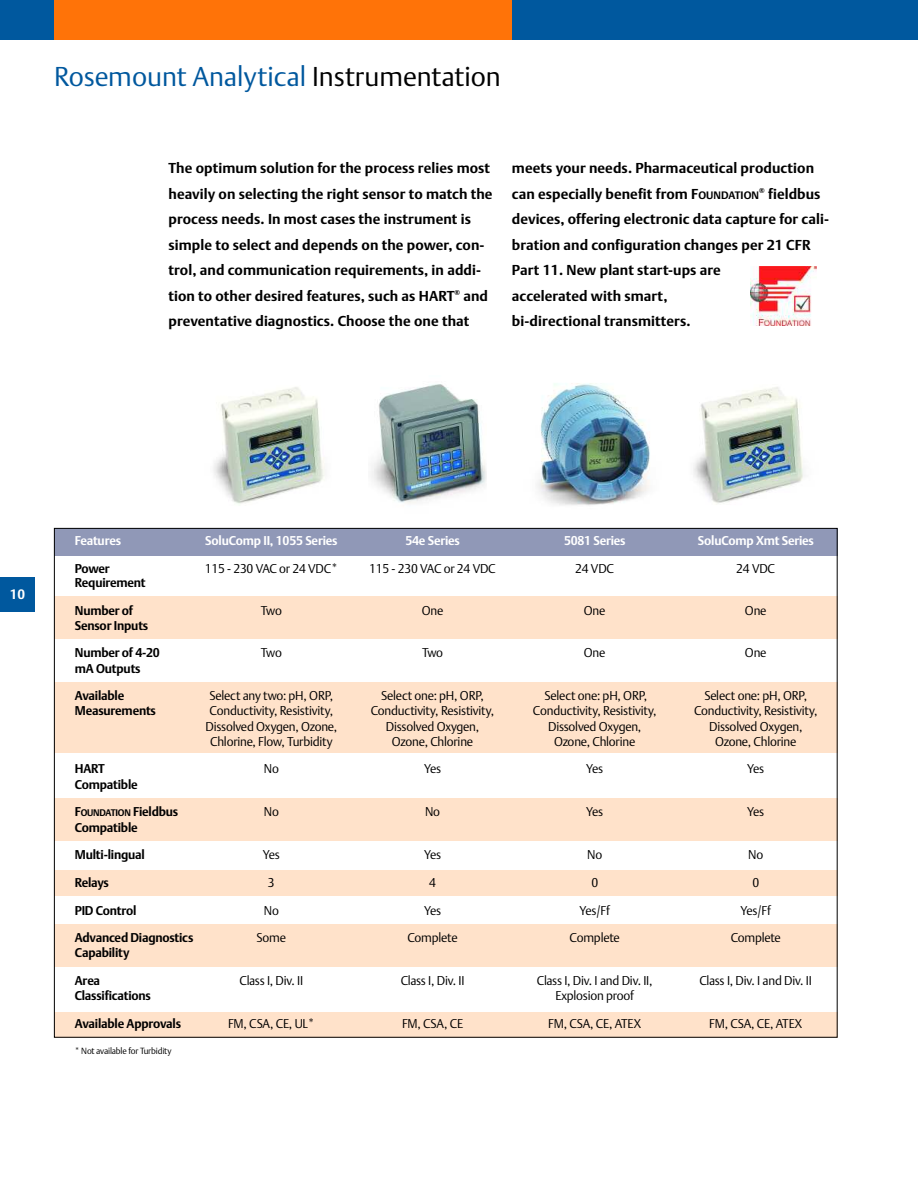
<style>
.page{position:relative;width:918px;height:1188px;background:#fff}
.page>*{position:absolute;margin:0;border:0;box-sizing:border-box;transform-origin:0 0}
.t1{font:27px "DTL Argo T Light";color:#00589e}
.t2{font:700 14.25px/25.5px "DTL Argo T";letter-spacing:.005em;color:#000}
.t3{font:700 13.5px "DTL Argo T";color:#fff}
.t4{font:12.6px "DTL Argo T Light";letter-spacing:-.015em;color:#000}
.t5{font:700 12.6px/27.6px "DTL Argo T";letter-spacing:-.015em;color:#000}
.t6{font:700 12.6px "DTL Argo T";letter-spacing:-.015em;color:#fff}
.t7{font:8.85px "DTL Argo T Light";letter-spacing:-.02em;color:#000}
.s1{color:#000}
.s2{font-size:10.65px}
.s3{font-size:9.45px}
</style>
<div class="page">
<div style="left:54px;top:1012px;width:784px;height:26px;background:#ffe2ca"></div>
<div style="left:54px;top:924px;width:784px;height:42px;background:#ffe2ca"></div>
<div style="left:54px;top:870px;width:784px;height:25px;background:#ffe2ca"></div>
<div style="left:54px;top:799px;width:784px;height:42px;background:#ffe2ca"></div>
<div style="left:54px;top:682px;width:784px;height:70px;background:#ffe2ca"></div>
<div style="left:54px;top:597px;width:784px;height:42px;background:#ffe2ca"></div>
<div style="left:54px;top:528px;width:784px;height:28px;background:#9098b7"></div>
<img style="left:213px;top:387px;width:112px;height:117px">
<img style="left:693px;top:387px;width:111px;height:116px">
<img style="left:371px;top:384px;width:116px;height:119px">
<img style="left:537px;top:383px;width:113px;height:123px">
<div style="left:0;top:577px;width:35px;height:34px;background:#00589e"></div>
<div style="left:494px;top:0;width:424px;height:40px;background:#00589e"></div>
<div style="left:54px;top:0;width:458px;height:40px;background:#ff7308"></div>
<div style="left:0;top:0;width:54px;height:40px;background:#00589e"></div>
<img style="left:750px;top:267px;width:66px;height:58px">
<h1 class="t1" style="left:54px;top:61px;width:448px">Rosemount Analytical <span class="s1">Instrumentation</span></h1>
<p class="t2" style="left:168px;top:155px;width:326px">The optimum solution for the process relies most heavily on selecting the right sensor to match the process needs. In most cases the instrument is simple to select and depends on the power, con&shy;trol, and communication requirements, in addi&shy;tion to other desired features, such as HART<sup>®</sup> and preventative diagnostics. Choose the one that</p>
<p class="t2" style="left:512px;top:155px;width:319px">meets your needs. Pharmaceutical production can especially benefit from F<span class="s2">OUNDATION</span><sup>®</sup> fieldbus devices, offering electronic data capture for cali&shy;bration and configuration changes per 21 CFR Part 11. New plant start-ups are<br>accelerated with smart,<br>bi-directional transmitters.</p>
<p class="t3" style="left:10px;top:586px;width:17px">10</p>
<p class="t6" style="left:75px;top:534px;width:48px">Features</p>
<p class="t6" style="left:205px;top:534px;width:134px">SoluComp II, 1055 Series</p>
<p class="t6" style="left:405px;top:534px;width:56px">54e Series</p>
<p class="t6" style="left:564px;top:534px;width:63px">5081 Series</p>
<p class="t6" style="left:698px;top:534px;width:117px">SoluComp Xmt Series</p>
<p class="t5" style="left:75px;top:555px;width:36px">Power</p>
<p class="t4" style="left:205px;top:561px;width:135px">115 - 230 VAC or 24 VDC*</p>
<p class="t4" style="left:369px;top:561px;width:128px">115 - 230 VAC or 24 VDC</p>
<p class="t4" style="left:575px;top:561px;width:40px">24 VDC</p>
<p class="t4" style="left:736px;top:561px;width:40px">24 VDC</p>
<p class="t5" style="left:75px;top:569px;width:72px">Requirement<br>Number of</p>
<p class="t4" style="left:261px;top:603px;width:23px">Two</p>
<p class="t4" style="left:422px;top:603px;width:23px">One</p>
<p class="t4" style="left:584px;top:603px;width:23px">One</p>
<p class="t4" style="left:745px;top:603px;width:23px">One</p>
<p class="t5" style="left:75px;top:612px;width:87px">Sensor Inputs<br>Number of 4-20</p>
<p class="t5" style="left:75px;top:654px;width:67px">mA Outputs<br>Available</p>
<p class="t4" style="left:261px;top:646px;width:23px">Two</p>
<p class="t4" style="left:422px;top:646px;width:23px">Two</p>
<p class="t4" style="left:584px;top:646px;width:23px">One</p>
<p class="t4" style="left:745px;top:646px;width:23px">One</p>
<p class="t4" style="left:209px;top:689px;width:125px">Select any two: pH, ORP,</p>
<p class="t4" style="left:381px;top:689px;width:104px">Select one: pH, ORP,</p>
<p class="t4" style="left:545px;top:689px;width:104px">Select one: pH, ORP,</p>
<p class="t4" style="left:704px;top:689px;width:104px">Select one: pH, ORP,</p>
<p class="t5" style="left:75px;top:697px;width:83px">Measurements</p>
<p class="t4" style="left:210px;top:704px;width:125px">Conductivity, Resistivity,</p>
<p class="t4" style="left:371px;top:704px;width:125px">Conductivity, Resistivity,</p>
<p class="t4" style="left:533px;top:704px;width:125px">Conductivity, Resistivity,</p>
<p class="t4" style="left:694px;top:704px;width:125px">Conductivity, Resistivity,</p>
<p class="t4" style="left:206px;top:719px;width:133px">Dissolved Oxygen, Ozone,</p>
<p class="t4" style="left:386px;top:719px;width:95px">Dissolved Oxygen,</p>
<p class="t4" style="left:548px;top:719px;width:95px">Dissolved Oxygen,</p>
<p class="t4" style="left:709px;top:719px;width:95px">Dissolved Oxygen,</p>
<p class="t4" style="left:210px;top:734px;width:124px">Chlorine, Flow, Turbidity</p>
<p class="t4" style="left:392px;top:734px;width:83px">Ozone, Chlorine</p>
<p class="t4" style="left:554px;top:734px;width:83px">Ozone, Chlorine</p>
<p class="t4" style="left:715px;top:734px;width:83px">Ozone, Chlorine</p>
<p class="t5" style="left:75px;top:755px;width:32px">HART</p>
<p class="t4" style="left:264px;top:762px;width:17px">No</p>
<p class="t4" style="left:424px;top:762px;width:19px">Yes</p>
<p class="t4" style="left:586px;top:762px;width:19px">Yes</p>
<p class="t4" style="left:747px;top:762px;width:19px">Yes</p>
<p class="t5" style="left:75px;top:771px;width:105px">Compatible<br>F<span class="s3">OUNDATION</span> Fieldbus</p>
<p class="t4" style="left:264px;top:805px;width:17px">No</p>
<p class="t4" style="left:425px;top:805px;width:17px">No</p>
<p class="t4" style="left:586px;top:805px;width:19px">Yes</p>
<p class="t4" style="left:747px;top:805px;width:19px">Yes</p>
<p class="t5" style="left:75px;top:813px;width:72px">Compatible<br>Multi-lingual</p>
<p class="t4" style="left:263px;top:847px;width:19px">Yes</p>
<p class="t4" style="left:424px;top:847px;width:19px">Yes</p>
<p class="t4" style="left:587px;top:847px;width:17px">No</p>
<p class="t4" style="left:748px;top:847px;width:17px">No</p>
<p class="t5" style="left:75px;top:869px;width:36px">Relays</p>
<p class="t4" style="left:268px;top:875px;width:8px">3</p>
<p class="t4" style="left:429px;top:875px;width:8px">4</p>
<p class="t4" style="left:591px;top:875px;width:8px">0</p>
<p class="t4" style="left:752px;top:875px;width:8px">0</p>
<p class="t5" style="left:75px;top:896px;width:63px">PID Control</p>
<p class="t4" style="left:264px;top:903px;width:17px">No</p>
<p class="t4" style="left:424px;top:903px;width:19px">Yes</p>
<p class="t4" style="left:580px;top:903px;width:32px">Yes/Ff</p>
<p class="t4" style="left:741px;top:903px;width:32px">Yes/Ff</p>
<p class="t5" style="left:75px;top:924px;width:120px">Advanced Diagnostics</p>
<p class="t4" style="left:257px;top:930px;width:31px">Some</p>
<p class="t4" style="left:407px;top:930px;width:52px">Complete</p>
<p class="t4" style="left:570px;top:930px;width:52px">Complete</p>
<p class="t4" style="left:731px;top:930px;width:52px">Complete</p>
<p class="t5" style="left:75px;top:939px;width:56px">Capability<br>Area</p>
<p class="t4" style="left:239px;top:973px;width:65px">Class I, Div. II</p>
<p class="t4" style="left:401px;top:973px;width:65px">Class I, Div. II</p>
<p class="t4" style="left:537px;top:973px;width:117px">Class I, Div. I and Div. II,</p>
<p class="t4" style="left:699px;top:973px;width:114px">Class I, Div. I and Div. II</p>
<p class="t5" style="left:75px;top:982px;width:78px">Classifications</p>
<p class="t4" style="left:556px;top:989px;width:80px">Explosion proof</p>
<p class="t5" style="left:75px;top:1010px;width:108px">Available Approvals</p>
<p class="t4" style="left:228px;top:1016px;width:88px">FM, CSA, CE, UL*</p>
<p class="t4" style="left:402px;top:1016px;width:63px">FM, CSA, CE</p>
<p class="t4" style="left:548px;top:1016px;width:95px">FM, CSA, CE, ATEX</p>
<p class="t4" style="left:709px;top:1016px;width:95px">FM, CSA, CE, ATEX</p>
<p class="t7" style="left:75px;top:1046px;width:98px">* Not available for Turbidity</p>
</div>
